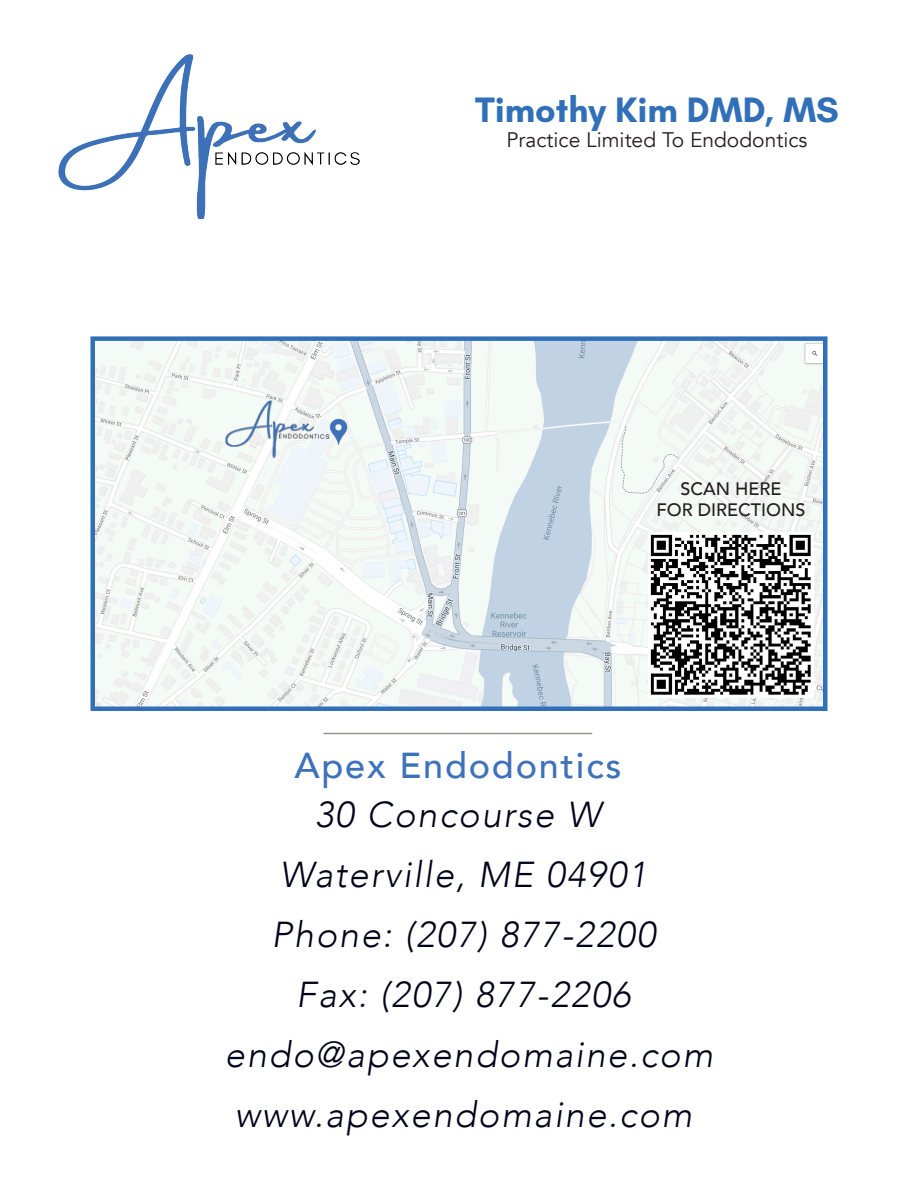
<style>
.page{position:relative;width:918px;height:1188px;background:#fff}
.page>*{position:absolute;margin:0;border:0;box-sizing:border-box;transform-origin:0 0}
.t1{font:italic 300 36px/60px "Avenir";letter-spacing:.05em;color:#000419;text-align:center}
.t2{font:500 36px/48.3px "Avenir";letter-spacing:.05em;color:#3d71ba;text-align:center}
.t3{font:700 36px "Glacial Indifference";color:#3170b8}
.t4{font:21px "Avenir";color:#231f20}
.t5{font:500 18px "Avenir";color:#231f20}
.s1{font-weight:300;font-style:italic;color:#000419}
</style>
<div class="page">
<hr style="left:324px;top:733px;width:268px;height:1px;background:#979491">
<img style="left:58px;top:54px;width:301px;height:165px">
<img style="left:95px;top:341px;width:728px;height:365px">
<div style="left:90px;top:336px;width:738px;height:375px;border:4px solid #3170b8"></div>
<img style="left:225px;top:400px;width:105px;height:58px">
<img style="left:330px;top:418px;width:17px;height:27px">
<img style="left:648px;top:533px;width:166px;height:165px">
<p class="t3" style="left:475px;top:87px;width:365px">Timothy Kim DMD, MS</p>
<p class="t4" style="left:507px;top:127px;width:302px">Practice Limited To Endodontics</p>
<p class="t5" style="left:681px;top:473px;width:103px">SCAN HERE</p>
<p class="t5" style="left:657px;top:494px;width:150px">FOR DIRECTIONS</p>
<p class="t2" style="left:294px;top:740px;width:329px">Apex Endodontics<br><span class="s1">30 Concourse W</span></p>
<p class="t1" style="left:225px;top:844px;width:490px">Waterville, ME 04901<br>Phone: (207) 877-2200<br>Fax: (207) 877-2206 endo@apexendomaine.com www.apexendomaine.com</p>
</div>
